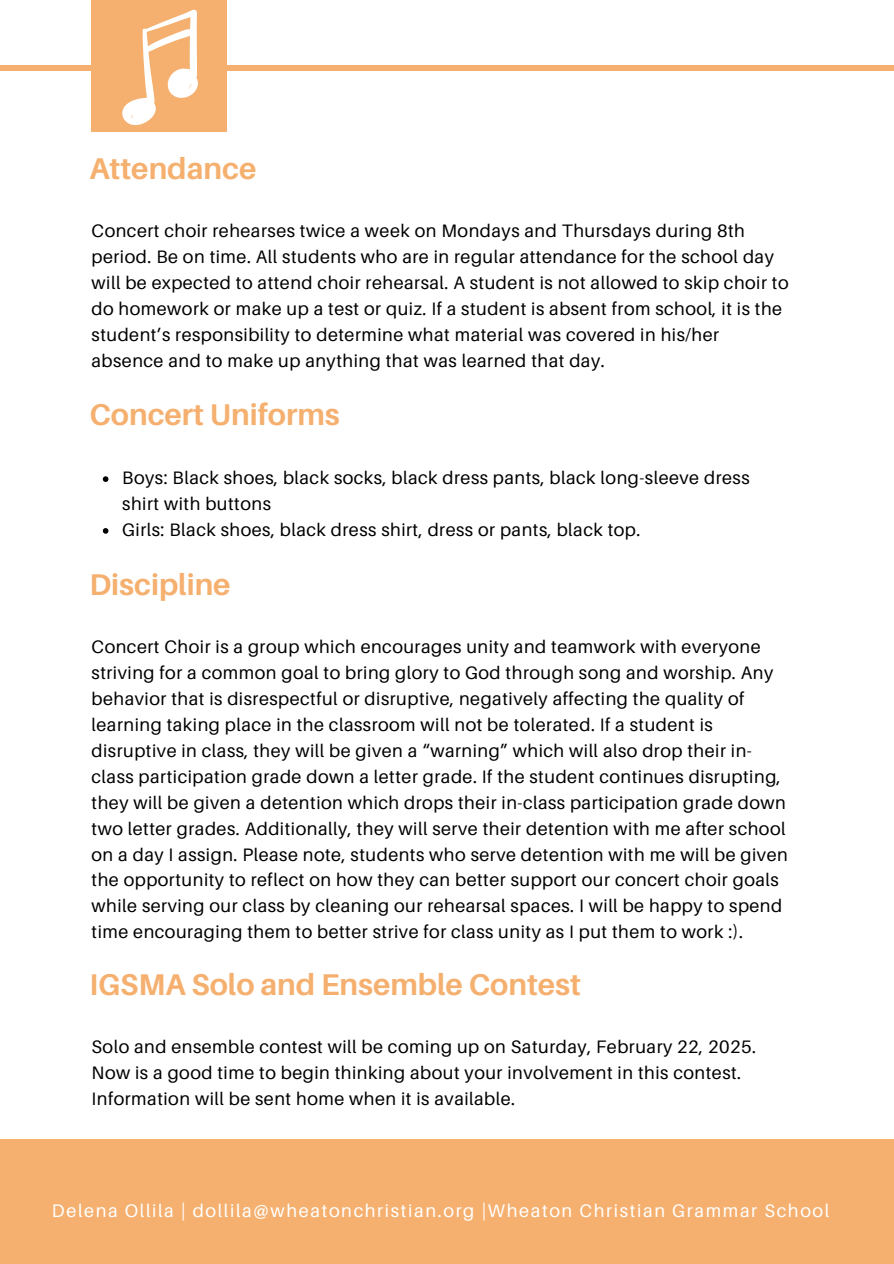
<style>
.page{position:relative;width:894px;height:1264px;background:#fff}
.page>*{position:absolute;margin:0;border:0;box-sizing:border-box;transform-origin:0 0}
.t1{font:700 30px "Aileron";color:#f5b06f}
.t2{font:18.15px "Aileron";letter-spacing:.09em;color:#fff}
.t3{font:18px/25.8px "Aileron";letter-spacing:.03em;color:#000}
</style>
<div class="page">
<div style="left:0;top:65px;width:893px;height:6px;background:#f5b06f"></div>
<div style="left:92px;top:0;width:135px;height:131px;background:#f5b06f"></div>
<div style="left:0;top:1139px;width:893px;height:124px;background:#f5b06f"></div>
<svg style="left:122px;top:9px;width:76px;height:116px"></svg>
<svg style="left:103px;top:476px;width:5px;height:6px"></svg>
<svg style="left:103px;top:528px;width:5px;height:5px"></svg>
<p class="t1" style="left:89px;top:149px;width:168px">Attendance</p>
<p class="t3" style="left:91px;top:218px;width:698px">Concert choir rehearses twice a week on Mondays and Thursdays during 8th period. Be on time. All students who are in regular attendance for the school day will be expected to attend choir rehearsal. A student is not allowed to skip choir to do homework or make up a test or quiz. If a student is absent from school, it is the student’s responsibility to determine what material was covered in his/her absence and to make up anything that was learned that day.</p>
<p class="t1" style="left:89px;top:396px;width:252px">Concert Uniforms</p>
<p class="t3" style="left:122px;top:464px;width:628px">Boys: Black shoes, black socks, black dress pants, black long-sleeve dress shirt with buttons</p>
<h1 class="t3" style="left:122px;top:516px;width:519px">Girls: Black shoes, black dress shirt, dress or pants, black top.</h1>
<p class="t1" style="left:89px;top:565px;width:143px">Discipline</p>
<h1 class="t3" style="left:91px;top:634px;width:697px">Concert Choir is a group which encourages unity and teamwork with everyone striving for a common goal to bring glory to God through song and worship. Any behavior that is disrespectful or disruptive, negatively affecting the quality of learning taking place in the classroom will not be tolerated. If a student is disruptive in class, they will be given a “warning” which will also drop their in&shy;class participation grade down a letter grade. If the student continues disrupting, they will be given a detention which drops their in-class participation grade down two letter grades. Additionally, they will serve their detention with me after school on a day I assign. Please note, students who serve detention with me will be given the opportunity to reflect on how they can better support our concert choir goals while serving our class by cleaning our rehearsal spaces. I will be happy to spend time encouraging them to better strive for class unity as I put them to work :).</h1>
<h1 class="t1" style="left:89px;top:965px;width:493px">IGSMA Solo and Ensemble Contest</h1>
<p class="t3" style="left:91px;top:1033px;width:665px">Solo and ensemble contest will be coming up on Saturday, February 22, 2025.<br>Now is a good time to begin thinking about your involvement in this contest.<br>Information will be sent home when it is available.</p>
<p class="t2" style="left:52px;top:1199px;width:778px">Delena Ollila | dollila@wheatonchristian.org |Wheaton Christian Grammar School</p>
</div>
